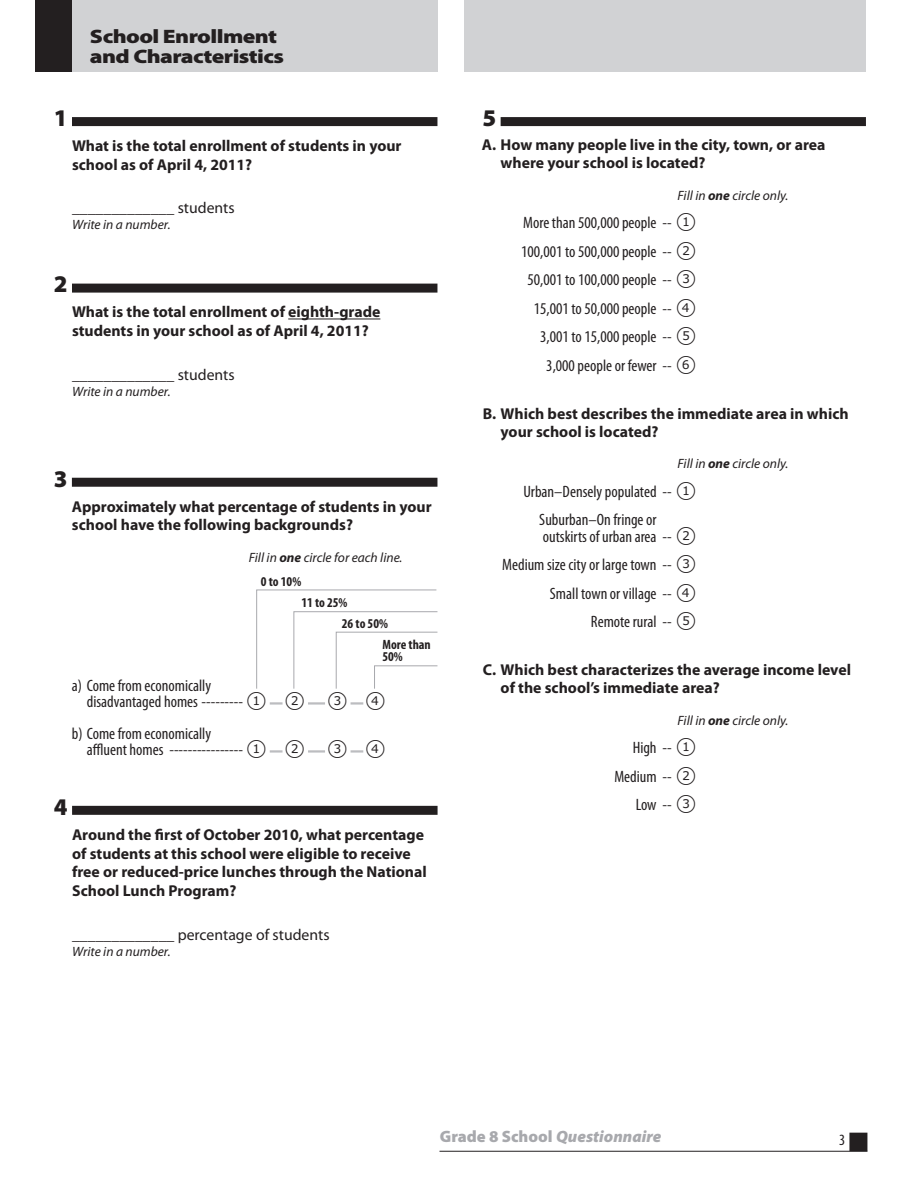
<style>
.page{position:relative;width:918px;height:1188px;background:#fff}
.page>*{position:absolute;margin:0;border:0;box-sizing:border-box;transform-origin:0 0}
.t1{font:900 24px "Myriad Pro";color:#231f20}
.t2{font:900 19.5px/19.5px "Myriad Pro";letter-spacing:-.025em;color:#231f20;scale:1.2 1}
.t3{font:condensed 16.5px/28.5px "Myriad Pro";color:#231f20}
.t4{font:italic 900 16.5px "Myriad Pro";color:#a8a9ad}
.t5{font:700 15.75px/18.9px "Myriad Pro";color:#231f20}
.t6{font:15.75px "Myriad Pro";color:#231f20}
.t7{font:condensed 15.75px "Myriad Pro";color:#231f20}
.t8{font:italic 13.5px/24px "Myriad Pro";color:#231f20}
.t9{font:700 condensed 13.5px "Myriad Pro";color:#231f20}
.s1{font-weight:700}
.s2{font-weight:700;font-style:normal;font-stretch:condensed}
.s3{font-family:"TIMSS options";font-stretch:normal;font-size:22.5px}
.s4{font-style:normal}
</style>
<div class="page">
<div style="left:36px;top:0;width:401px;height:72px;background:#d1d2d4"></div>
<div style="left:465px;top:0;width:401px;height:72px;background:#d1d2d4"></div>
<div style="left:850px;top:1133px;width:17px;height:17px;background:#231f20"></div>
<div style="left:849px;top:1133px;width:18px;height:18px;border:2px solid #231f20"></div>
<hr style="left:440px;top:1151px;width:427px;height:1px;background:#231f20">
<div style="left:36px;top:0;width:36px;height:72px;background:#231f20"></div>
<div style="left:72px;top:117px;width:365px;height:9px;background:#231f20"></div>
<div style="left:72px;top:284px;width:365px;height:9px;background:#231f20"></div>
<hr style="left:288px;top:319px;width:92px;height:1px;background:#231f20">
<div style="left:72px;top:478px;width:365px;height:9px;background:#231f20"></div>
<svg style="left:270px;top:702px;width:13px;height:3px"></svg>
<hr style="left:308px;top:702px;width:17px;height:3px;background:#bcbdc0">
<svg style="left:351px;top:702px;width:12px;height:3px"></svg>
<svg style="left:270px;top:750px;width:13px;height:3px"></svg>
<hr style="left:308px;top:750px;width:17px;height:3px;background:#bcbdc0">
<svg style="left:351px;top:750px;width:12px;height:3px"></svg>
<svg style="left:256px;top:589px;width:182px;height:100px"></svg>
<div style="left:501px;top:117px;width:365px;height:9px;background:#231f20"></div>
<div style="left:72px;top:806px;width:366px;height:9px;background:#231f20"></div>
<p class="t2" style="left:90px;top:27px;width:163px">School Enrollment and Characteristics</p>
<h1 class="t1" style="left:54px;top:104px;width:15px">1</h1>
<p class="t5" style="left:72px;top:136px;width:331px">What is the total enrollment of students in your school as of April 4, 2011?</p>
<p class="t6" style="left:72px;top:198px;width:164px">_____________ students</p>
<p class="t8" style="left:72px;top:213px;width:100px">Write in a number.</p>
<h1 class="t1" style="left:54px;top:271px;width:15px">2</h1>
<p class="t5" style="left:72px;top:302px;width:310px">What is the total enrollment of eighth-grade students in your school as of April 4, 2011?</p>
<p class="t6" style="left:72px;top:365px;width:164px">_____________ students</p>
<p class="t8" style="left:72px;top:379px;width:100px">Write in a number.</p>
<h1 class="t1" style="left:54px;top:465px;width:15px">3</h1>
<p class="t5" style="left:72px;top:496px;width:361px">Approximately what percentage of students in your school have the following backgrounds?</p>
<p class="t8" style="left:261px;top:545px;width:143px;text-indent:-12px">Fill in <span class="s1">one</span> circle for each line.<br><span class="s2">0 to 10%</span></p>
<p class="t9" style="left:301px;top:594px;width:48px">11 to 25%</p>
<p class="t9" style="left:342px;top:615px;width:48px">26 to 50%</p>
<p class="t9" style="left:382px;top:636px;width:50px">More than</p>
<p class="t9" style="left:382px;top:648px;width:22px">50%</p>
<p class="t3" style="left:87px;top:677px;width:300px;line-height:16.5px;text-indent:-15px">a) Come from economically<br>disadvantaged homes --------- <span class="s3">1 2 3 4</span></p>
<p class="t3" style="left:87px;top:725px;width:300px;line-height:16.5px;text-indent:-15px">b) Come from economically<br>affluent homes ---------------- <span class="s3">1 2 3 4</span></p>
<h1 class="t1" style="left:482px;top:104px;width:15px">5</h1>
<p class="t5" style="left:501px;top:135px;width:326px;line-height:18px;text-indent:-19px">A. How many people live in the city, town, or area where your school is located?</p>
<p class="t8" style="left:678px;top:183px;width:112px">Fill in <span class="s1">one</span> circle only.</p>
<p class="t3" style="left:521px;top:208px;width:176px;text-align:right">More than 500,000 people -- <span class="s3">1<br></span>100,001 to 500,000 people -- <span class="s3">2<br></span>50,001 to 100,000 people -- <span class="s3">3<br></span>15,001 to 50,000 people -- <span class="s3">4<br></span>3,001 to 15,000 people -- <span class="s3">5<br></span>3,000 people or fewer -- <span class="s3">6</span></p>
<p class="t5" style="left:501px;top:404px;width:350px;line-height:18px;text-indent:-18px">B. Which best describes the immediate area in which your school is located?</p>
<p class="t8" style="left:678px;top:451px;width:112px">Fill in <span class="s1">one</span> circle only.</p>
<p class="t3" style="left:539px;top:477px;width:158px;text-indent:-16px">Urban–Densely populated -- <span class="s3">1<br></span>Suburban–On fringe or</p>
<p class="t3" style="left:502px;top:522px;width:195px;text-align:right">outskirts of urban area -- <span class="s3">2<br></span>Medium size city or large town -- <span class="s3">3<br></span>Small town or village -- <span class="s3">4<br></span>Remote rural -- <span class="s3">5</span></p>
<p class="t5" style="left:501px;top:660px;width:352px;line-height:18px;text-indent:-18px">C. Which best characterizes the average income level of the school’s immediate area?</p>
<p class="t8" style="left:678px;top:708px;width:112px">Fill in <span class="s1">one</span> circle only.</p>
<p class="t3" style="left:614px;top:733px;width:83px;text-align:right">High -- <span class="s3">1<br></span>Medium -- <span class="s3">2</span></p>
<h1 class="t1" style="left:54px;top:793px;width:15px">4</h1>
<p class="t3" style="left:636px;top:790px;width:62px">Low -- <span class="s3">3</span></p>
<p class="t5" style="left:72px;top:824px;width:356px">Around the first of October 2010, what percentage of students at this school were eligible to receive free or reduced-price lunches through the National School Lunch Program?</p>
<p class="t6" style="left:72px;top:925px;width:259px">_____________ percentage of students</p>
<p class="t8" style="left:72px;top:940px;width:100px">Write in a number.</p>
<p class="t4" style="left:440px;top:1127px;width:223px"><span class="s4">Grade 8 School</span> Questionnaire</p>
<p class="t7" style="left:839px;top:1130px;width:8px">3</p>
</div>
